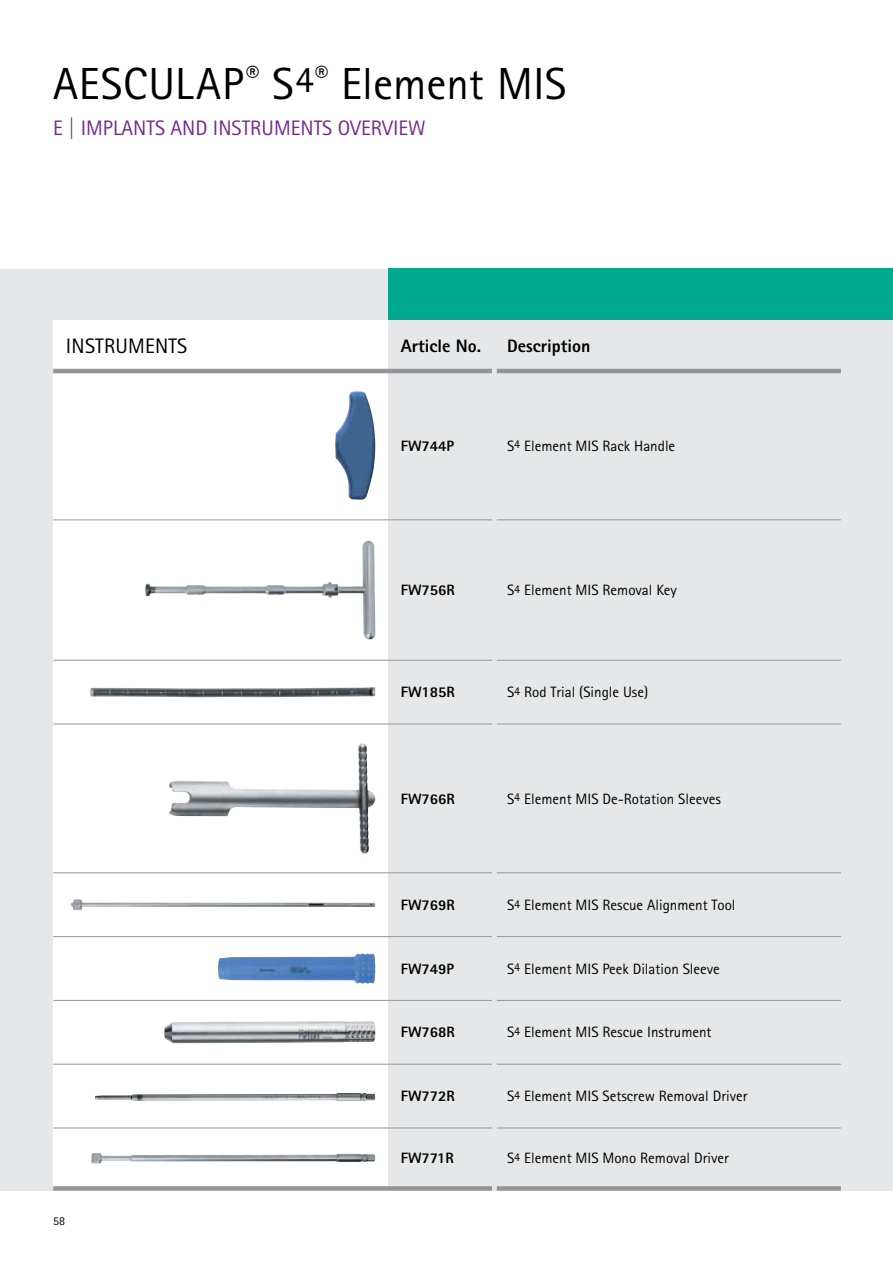
<style>
.page{position:relative;width:893px;height:1263px;background:#fff}
.page>*{position:absolute;margin:0;border:0;box-sizing:border-box;transform-origin:0 0}
.t1{font:45px "Rotis Sans Serif Pro";letter-spacing:.005em;color:#000}
.t2{font:21px "Rotis Sans Serif Pro";color:#712b90}
.t3{font:21px "Rotis Sans Serif Pro";letter-spacing:.01em;color:#000}
.t4{font:800 18px "Rotis Sans Serif Pro";color:#000}
.t5{font:15px "Rotis Sans Serif Pro";color:#000}
.t6{font:800 15px "Rotis Sans Serif Pro";color:#000}
.t7{font:12px "Rotis Sans Serif Pro";color:#000}
.s1{font-size:12px}
</style>
<div class="page">
<div style="left:0;top:269px;width:893px;height:922px;background:#e6e7e8"></div>
<div style="left:388px;top:269px;width:505px;height:51px;background:#00a88e"></div>
<div style="left:53px;top:320px;width:335px;height:871px;background:#fff"></div>
<hr style="left:53px;top:519px;width:335px;height:1px;background:#939598">
<hr style="left:388px;top:519px;width:104px;height:1px;background:#939598">
<hr style="left:497px;top:519px;width:344px;height:1px;background:#939598">
<hr style="left:53px;top:660px;width:335px;height:1px;background:#939598">
<hr style="left:388px;top:660px;width:104px;height:1px;background:#939598">
<hr style="left:497px;top:660px;width:344px;height:1px;background:#939598">
<hr style="left:53px;top:724px;width:335px;height:1px;background:#939598">
<hr style="left:388px;top:724px;width:104px;height:1px;background:#939598">
<hr style="left:497px;top:724px;width:344px;height:1px;background:#939598">
<hr style="left:53px;top:872px;width:335px;height:1px;background:#939598">
<hr style="left:388px;top:872px;width:104px;height:1px;background:#939598">
<hr style="left:497px;top:872px;width:344px;height:1px;background:#939598">
<hr style="left:53px;top:936px;width:335px;height:1px;background:#939598">
<hr style="left:388px;top:936px;width:104px;height:1px;background:#939598">
<hr style="left:497px;top:936px;width:344px;height:1px;background:#939598">
<hr style="left:53px;top:1000px;width:335px;height:1px;background:#939598">
<hr style="left:388px;top:1000px;width:104px;height:1px;background:#939598">
<hr style="left:497px;top:1000px;width:344px;height:1px;background:#939598">
<hr style="left:53px;top:1064px;width:335px;height:1px;background:#939598">
<hr style="left:388px;top:1064px;width:104px;height:1px;background:#939598">
<hr style="left:497px;top:1064px;width:344px;height:1px;background:#939598">
<hr style="left:53px;top:1127px;width:335px;height:1px;background:#939598">
<hr style="left:388px;top:1127px;width:104px;height:1px;background:#939598">
<hr style="left:497px;top:1127px;width:344px;height:1px;background:#939598">
<hr style="left:53px;top:369px;width:335px;height:4px;background:#939598">
<hr style="left:388px;top:369px;width:104px;height:4px;background:#939598">
<hr style="left:497px;top:369px;width:344px;height:4px;background:#939598">
<div style="left:53px;top:1186px;width:335px;height:5px;background:#939598"></div>
<div style="left:388px;top:1186px;width:104px;height:5px;background:#939598"></div>
<div style="left:497px;top:1186px;width:344px;height:5px;background:#939598"></div>
<img style="left:335px;top:391px;width:40px;height:109px">
<img style="left:145px;top:541px;width:230px;height:98px">
<img style="left:90px;top:687px;width:285px;height:10px">
<img style="left:169px;top:747px;width:205px;height:106px">
<img style="left:71px;top:899px;width:304px;height:11px">
<img style="left:218px;top:953px;width:157px;height:30px">
<img style="left:164px;top:1021px;width:211px;height:22px">
<img style="left:95px;top:1093px;width:280px;height:8px">
<img style="left:91px;top:1153px;width:284px;height:10px">
<h1 class="t1" style="left:53px;top:57px;width:515px">AESCULAP<sup>®</sup> S<sup>4</sup><sup>®</sup> Element MIS</h1>
<h2 class="t2" style="left:53px;top:116px;width:374px">E | IMPLANTS AND INSTRUMENTS OVERVIEW</h2>
<h2 class="t3" style="left:66px;top:333px;width:123px">INSTRUMENTS</h2>
<p class="t4" style="left:401px;top:334px;width:82px">Article No.</p>
<p class="t4" style="left:507px;top:334px;width:85px">Description</p>
<p class="t6" style="left:401px;top:436px;width:55px">FW744P</p>
<p class="t5" style="left:507px;top:437px;width:170px">S<span class="s1">4</span> Element MIS Rack Handle</p>
<p class="t6" style="left:401px;top:581px;width:56px">FW756R</p>
<p class="t5" style="left:507px;top:581px;width:171px">S<span class="s1">4</span> Element MIS Removal Key</p>
<p class="t6" style="left:401px;top:683px;width:56px">FW185R</p>
<p class="t5" style="left:507px;top:683px;width:143px">S<span class="s1">4</span> Rod Trial (Single Use)</p>
<p class="t6" style="left:401px;top:789px;width:56px">FW766R</p>
<p class="t5" style="left:507px;top:790px;width:215px">S<span class="s1">4</span> Element MIS De-Rotation Sleeves</p>
<p class="t6" style="left:401px;top:895px;width:56px">FW769R</p>
<p class="t5" style="left:507px;top:896px;width:230px">S<span class="s1">4</span> Element MIS Rescue Alignment Tool</p>
<p class="t6" style="left:401px;top:959px;width:55px">FW749P</p>
<p class="t5" style="left:507px;top:960px;width:214px">S<span class="s1">4</span> Element MIS Peek Dilation Sleeve</p>
<p class="t6" style="left:401px;top:1023px;width:56px">FW768R</p>
<p class="t5" style="left:507px;top:1023px;width:206px">S<span class="s1">4</span> Element MIS Rescue Instrument</p>
<p class="t6" style="left:401px;top:1086px;width:56px">FW772R</p>
<p class="t5" style="left:507px;top:1087px;width:242px">S<span class="s1">4</span> Element MIS Setscrew Removal Driver</p>
<p class="t7" style="left:53px;top:1213px;width:13px">58</p>
<p class="t6" style="left:401px;top:1149px;width:55px">FW771R</p>
<p class="t5" style="left:507px;top:1149px;width:223px">S<span class="s1">4</span> Element MIS Mono Removal Driver</p>
</div>
